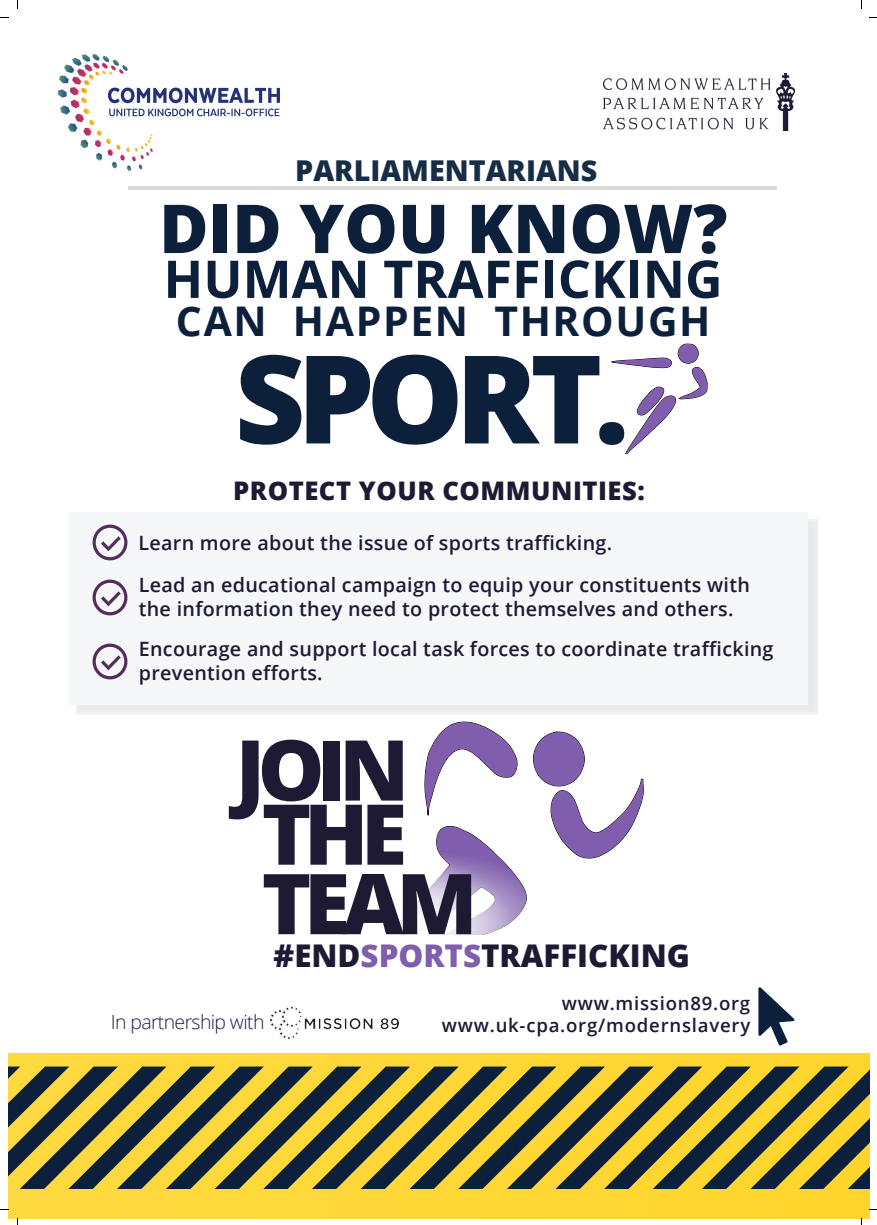
<style>
.page{position:relative;width:877px;height:1225px;background:#fff}
.page>*{position:absolute;margin:0;border:0;box-sizing:border-box;transform-origin:0 0}
.t1{font:800 122.4px "Open Sans";letter-spacing:-.065em;color:#0c203b}
.t2{font:800 84px/69.5px "Open Sans";letter-spacing:-.09em;color:#1e1a34}
.t3{font:800 67.5px "Open Sans";color:#0c203b}
.t4{font:700 52px "Open Sans";color:#0c203b}
.t5{font:700 40.9px "Open Sans";letter-spacing:.04em;color:#0c203b}
.t6{font:800 31.3px "Open Sans";color:#1e1a34}
.t7{font:800 28.7px "Open Sans";color:#172d46}
.t8{font:800 25.6px "Open Sans";letter-spacing:.02em;color:#1e1a34}
.t9{font:600 19.7px/24px "Open Sans";letter-spacing:.015em;color:#1e1a34}
.t10{font:300 19.4px "Open Sans";letter-spacing:-.03em;color:#161e44}
.t11{font:600 18.6px "Open Sans";letter-spacing:.04em;color:#1e1a34}
.s1{color:#805ead}
</style>
<div class="page">
<svg style="left:8px;top:1053px;width:861px;height:165px;background:#fcd436"></svg>
<svg style="left:8px;top:1066px;width:861px;height:122px;background:#867c38"></svg>
<img style="left:603px;top:73px;width:191px;height:57px">
<img style="left:270px;top:1019px;width:129px;height:21px">
<svg style="left:76px;top:519px;width:741px;height:195px;background:#eaecee"></svg>
<div style="left:68px;top:511px;width:740px;height:193px;background:#f5f7f8"></div>
<img style="left:92px;top:524px;width:36px;height:37px">
<img style="left:92px;top:579px;width:36px;height:37px">
<img style="left:92px;top:643px;width:36px;height:37px">
<svg style="left:601px;top:343px;width:107px;height:111px"></svg>
<hr style="left:127px;top:187px;width:649px;height:3px;background:#d9d9d6">
<svg style="left:758px;top:987px;width:36px;height:58px"></svg>
<svg style="left:424px;top:721px;width:219px;height:138px"></svg>
<svg style="left:294px;top:827px;width:261px;height:193px"></svg>
<svg style="left:271px;top:826px;width:237px;height:193px"></svg>
<img style="left:58px;top:54px;width:222px;height:116px">
<p class="t7" style="left:295px;top:150px;width:303px">PARLIAMENTARIANS</p>
<p class="t3" style="left:159px;top:181px;width:569px">DID YOU KNOW?</p>
<p class="t4" style="left:163px;top:242px;width:560px">HUMAN TRAFFICKING</p>
<p class="t5" style="left:176px;top:292px;width:536px">CAN HAPPEN THROUGH</p>
<p class="t1" style="left:235px;top:312px;width:396px">SPORT.</p>
<p class="t8" style="left:233px;top:472px;width:413px">PROTECT YOUR COMMUNITIES:</p>
<p class="t9" style="left:138px;top:530px;width:475px">Learn more about the issue of sports trafficking.</p>
<p class="t9" style="left:139px;top:572px;width:612px">Lead an educational campaign to equip your constituents with the information they need to protect themselves and others.</p>
<p class="t9" style="left:139px;top:636px;width:636px">Encourage and support local task forces to coordinate trafficking prevention efforts.</p>
<p class="t2" style="left:235px;top:733px;width:175px">JOIN</p>
<p class="t2" style="left:261px;top:797px;width:217px">THE<br>TEAM</p>
<p class="t6" style="left:273px;top:933px;width:418px">#END<span class="s1">SPORTS</span>TRAFFICKING</p>
<p class="t10" style="left:111px;top:1008px;width:155px">In partnership with</p>
<p class="t11" style="left:561px;top:990px;width:190px">www.mission89.org</p>
<p class="t11" style="left:442px;top:1012px;width:310px">www.uk-cpa.org/modernslavery</p>
</div>
